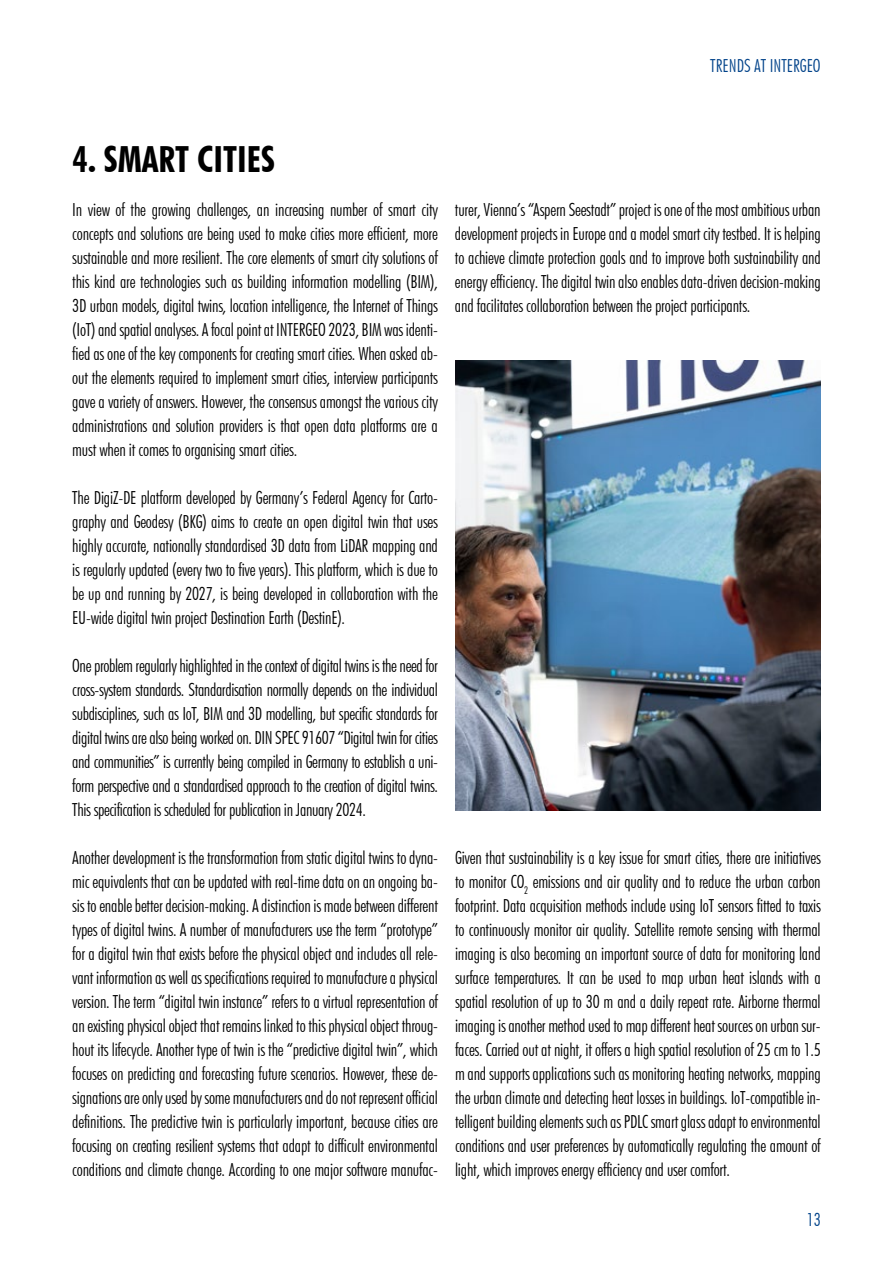
<style>
.page{position:relative;width:893px;height:1263px;background:#fff}
.page>*{position:absolute;margin:0;border:0;box-sizing:border-box;transform-origin:0 0}
.t1{font:700 condensed 36px "Futura BT";color:#000}
.t2{font:300 condensed 18px/24px "Futura BT";letter-spacing:-.01em;color:#000;text-align:justify}
.t3{font:300 condensed 18px "Futura BT";color:#004289}
</style>
<div class="page">
<img style="left:455px;top:360px;width:366px;height:450px">
<p class="t3" style="left:710px;top:55px;width:112px">TRENDS AT INTERGEO</p>
<h1 class="t1" style="left:72px;top:137px;width:204px">4. SMART CITIES</h1>
<p class="t2" style="left:72px;top:198px;width:367px">In view of the growing challenges, an increasing number of smart city concepts and solutions are being used to make cities more efficient, more sustainable and more resilient. The core elements of smart city solutions of this kind are technologies such as building information modelling (BIM), 3D urban models, digital twins, location intelligence, the Internet of Things (IoT) and spatial analyses. A focal point at INTERGEO 2023, BIM was identi&shy;fied as one of the key components for creating smart cities. When asked ab&shy;out the elements required to implement smart cities, interview participants gave a variety of answers. However, the consensus amongst the various city administrations and solution providers is that open data platforms are a must when it comes to organising smart cities.</p>
<p class="t2" style="left:72px;top:486px;width:367px">The DigiZ-DE platform developed by Germany’s Federal Agency for Carto&shy;graphy and Geodesy (BKG) aims to create an open digital twin that uses highly accurate, nationally standardised 3D data from LiDAR mapping and is regularly updated (every two to five years). This platform, which is due to be up and running by 2027, is being developed in collaboration with the EU-wide digital twin project Destination Earth (DestinE).</p>
<p class="t2" style="left:72px;top:654px;width:367px">One problem regularly highlighted in the context of digital twins is the need for cross-system standards. Standardisation normally depends on the individual subdisciplines, such as IoT, BIM and 3D modelling, but specific standards for digital twins are also being worked on. DIN SPEC 91607 “Digital twin for cities and communities” is currently being compiled in Germany to establish a uni&shy;form perspective and a standardised approach to the creation of digital twins.<br>This specification is scheduled for publication in January 2024.</p>
<p class="t2" style="left:72px;top:846px;width:367px">Another development is the transformation from static digital twins to dyna&shy;mic equivalents that can be updated with real-time data on an ongoing ba&shy;sis to enable better decision-making. A distinction is made between different types of digital twins. A number of manufacturers use the term “prototype” for a digital twin that exists before the physical object and includes all rele&shy;vant information as well as specifications required to manufacture a physical version. The term “digital twin instance” refers to a virtual representation of an existing physical object that remains linked to this physical object throug&shy;hout its lifecycle. Another type of twin is the “predictive digital twin”, which focuses on predicting and forecasting future scenarios. However, these de&shy;signations are only used by some manufacturers and do not represent official definitions. The predictive twin is particularly important, because cities are focusing on creating resilient systems that adapt to difficult environmental conditions and climate change. According to one major software manufac-</p>
<p class="t2" style="left:455px;top:198px;width:367px">turer, Vienna’s “Aspern Seestadt” project is one of the most ambitious urban development projects in Europe and a model smart city testbed. It is helping to achieve climate protection goals and to improve both sustainability and energy efficiency. The digital twin also enables data-driven decision-making and facilitates collaboration between the project participants.</p>
<p class="t2" style="left:455px;top:846px;width:367px">Given that sustainability is a key issue for smart cities, there are initiatives to monitor CO<sub>2</sub> emissions and air quality and to reduce the urban carbon footprint. Data acquisition methods include using IoT sensors fitted to taxis to continuously monitor air quality. Satellite remote sensing with thermal imaging is also becoming an important source of data for monitoring land surface temperatures. It can be used to map urban heat islands with a spatial resolution of up to 30 m and a daily repeat rate. Airborne thermal imaging is another method used to map different heat sources on urban sur&shy;faces. Carried out at night, it offers a high spatial resolution of 25 cm to 1.5 m and supports applications such as monitoring heating networks, mapping the urban climate and detecting heat losses in buildings. IoT-compatible in&shy;telligent building elements such as PDLC smart glass adapt to environmental conditions and user preferences by automatically regulating the amount of light, which improves energy efficiency and user comfort.</p>
<p class="t3" style="left:807px;top:1208px;width:16px">13</p>
</div>
